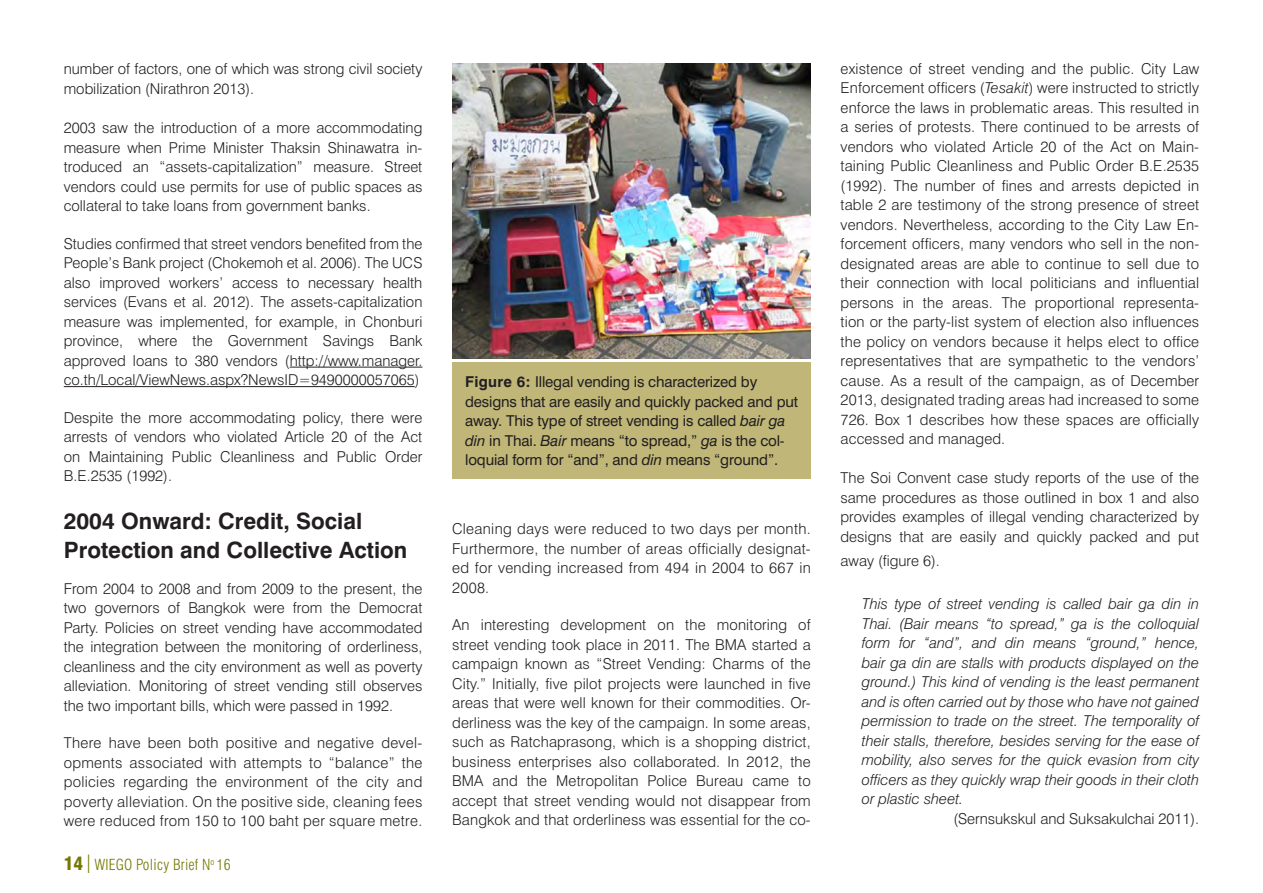
<style>
.page{position:relative;width:1263px;height:893px;background:#fff}
.page>*{position:absolute;margin:0;border:0;box-sizing:border-box;transform-origin:0 0}
.Heading2{font:700 22.5px/28.5px "Swiss 721 BT";color:#231f20}
.Body1{font:300 15px/19.5px "Swiss 721 BT";color:#231f20;text-align:justify}
.Body1-2{font:italic 300 15px/19.5px "Swiss 721 BT";color:#231f20;text-align:justify}
.Body1-3{font:15px/19.5px "Swiss 721 BT";letter-spacing:-.01em;color:#231f20}
.t1{font:300 condensed 15px "Swiss 721 BT";letter-spacing:.01em;color:#747801}
.s1{font-weight:900;font-size:18px}
.s2{font-size:24.75px}
.s3{font-weight:700}
.s4{font-style:italic}
</style>
<div class="page">
<div style="left:452px;top:362px;width:359px;height:116px;background:#bfb678"></div>
<img style="left:452px;top:64px;width:359px;height:294px">
<hr style="left:290px;top:367px;width:132px;height:1px;background:#231f20">
<hr style="left:64px;top:386px;width:351px;height:1px;background:#231f20">
<p class="Body1" style="left:64px;top:59px;width:360px">number of factors, one of which was strong civil society mobilization (Nirathron 2013).</p>
<p class="Body1" style="left:64px;top:118px;width:360px">2003 saw the introduction of a more accommodating measure when Prime Minister Thaksin Shinawatra in&shy;troduced an “assets-capitalization” measure. Street vendors could use permits for use of public spaces as collateral to take loans from government banks.</p>
<p class="Body1" style="left:64px;top:233px;width:360px">Studies confirmed that street vendors benefited from the People’s Bank project (Chokemoh et al. 2006). The UCS also improved workers’ access to necessary health services (Evans et al. 2012). The assets-capitalization measure was implemented, for example, in Chonburi province, where the Government Savings Bank approved loans to 380 vendors (http://www.manager. co.th/Local/ViewNews.aspx?NewsID=9490000057065)</p>
<p class="Body1" style="left:64px;top:407px;width:360px">Despite the more accommodating policy, there were arrests of vendors who violated Article 20 of the Act on Maintaining Public Cleanliness and Public Order B.E.2535 (1992).</p>
<p class="Heading2" style="left:64px;top:507px;width:345px">2004 Onward: Credit, Social<br>Protection and Collective Action</p>
<p class="Body1" style="left:64px;top:578px;width:360px">From 2004 to 2008 and from 2009 to the present, the two governors of Bangkok were from the Democrat Party. Policies on street vending have accommodated the integration between the monitoring of orderliness, cleanliness and the city environment as well as poverty alleviation. Monitoring of street vending still observes the two important bills, which were passed in 1992.</p>
<p class="Body1" style="left:64px;top:733px;width:360px">There have been both positive and negative devel&shy;opments associated with attempts to “balance” the policies regarding the environment of the city and poverty alleviation. On the positive side, cleaning fees were reduced from 150 to 100 baht per square metre.</p>
<p class="t1" style="left:64px;top:856px;width:169px"><span class="s1">14</span> <span class="s2">I</span> WIEGO Policy Brief N<sup>o</sup> 16</p>
<p class="Body1-3" style="left:465px;top:372px;width:334px"><span class="s3">Figure 6:</span> Illegal vending is characterized by designs that are easily and quickly packed and put away. This type of street vending is called <span class="s4">bair ga din</span> in Thai. <span class="s4">Bair</span> means “to spread,” <span class="s4">ga</span> is the col&shy;loquial form for “and”, and <span class="s4">din</span> means “ground”.</p>
<p class="Body1" style="left:452px;top:519px;width:360px">Cleaning days were reduced to two days per month.<br>Furthermore, the number of areas officially designat&shy;ed for vending increased from 494 in 2004 to 667 in 2008.</p>
<p class="Body1" style="left:452px;top:615px;width:360px">An interesting development on the monitoring of street vending took place in 2011. The BMA started a campaign known as “Street Vending: Charms of the City.” Initially, five pilot projects were launched in five areas that were well known for their commodities. Or&shy;derliness was the key of the campaign. In some areas, such as Ratchaprasong, which is a shopping district, business enterprises also collaborated. In 2012, the BMA and the Metropolitan Police Bureau came to accept that street vending would not disappear from Bangkok and that orderliness was essential for the co-</p>
<p class="Body1" style="left:840px;top:58px;width:360px">existence of street vending and the public. City Law Enforcement officers (<span class="s4">Tesakit</span>) were instructed to strictly enforce the laws in problematic areas. This resulted in a series of protests. There continued to be arrests of vendors who violated Article 20 of the Act on Main&shy;taining Public Cleanliness and Public Order B.E.2535 (1992). The number of fines and arrests depicted in table 2 are testimony of the strong presence of street vendors. Nevertheless, according to the City Law En&shy;forcement officers, many vendors who sell in the non&shy;designated areas are able to continue to sell due to their connection with local politicians and influential persons in the areas. The proportional representa&shy;tion or the party-list system of election also influences the policy on vendors because it helps elect to office representatives that are sympathetic to the vendors’ cause. As a result of the campaign, as of December 2013, designated trading areas had increased to some 726. Box 1 describes how these spaces are officially accessed and managed.</p>
<p class="Body1" style="left:840px;top:468px;width:360px">The Soi Convent case study reports of the use of the same procedures as those outlined in box 1 and also provides examples of illegal vending characterized by designs that are easily and quickly packed and put</p>
<p class="Body1" style="left:840px;top:550px;width:101px">away (figure 6).</p>
<p class="Body1-2" style="left:862px;top:594px;width:339px">This type of street vending is called bair ga din in Thai. (Bair means “to spread,” ga is the colloquial form for “and”, and din means “ground,” hence, bair ga din are stalls with products displayed on the ground.) This kind of vending is the least permanent and is often carried out by those who have not gained permission to trade on the street. The temporality of their stalls, therefore, besides serving for the ease of mobility, also serves for the quick evasion from city officers as they quickly wrap their goods in their cloth or plastic sheet.</p>
<p class="Body1" style="left:953px;top:808px;width:247px">(Sernsukskul and Suksakulchai 2011).</p>
</div>
